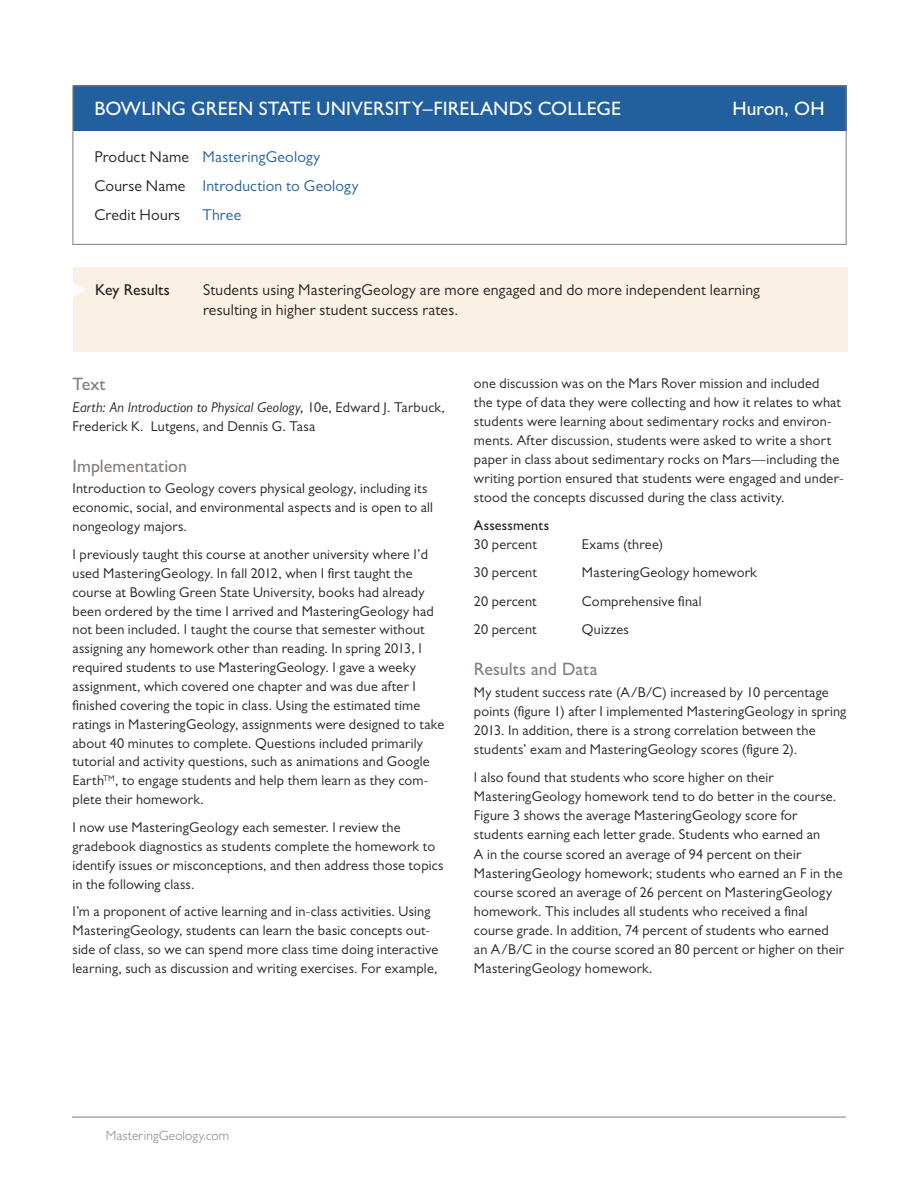
<style>
.page{position:relative;width:918px;height:1188px;background:#fff}
.page>*{position:absolute;margin:0;border:0;box-sizing:border-box;transform-origin:0 0}
.course_info__boxed{font:500 19.5px "Gill Sans MT Pro";letter-spacing:.005em;color:#fff}
.subhead_1{font:500 18px "Gill Sans MT Pro";color:#877e7a}
.course_info__boxed-2{font:15.75px/19.5px "Gill Sans MT Pro";letter-spacing:.01em;color:#231f20}
.course_info__boxed-3{font:15.75px "Gill Sans MT Pro";letter-spacing:.01em;color:#225f9f}
.course_info__boxed-4{font:500 15.75px "Gill Sans MT Pro";color:#231f20}
.text{font:14.25px/18.9px "Gill Sans MT Pro";letter-spacing:.015em;color:#231f20}
.tabbed_list{font:14.25px "Gill Sans MT Pro";letter-spacing:.015em;color:#231f20}
.subhead_2{font:500 14.25px "Gill Sans MT Pro";letter-spacing:.01em;color:#231f20}
.RFL{font:300 13.5px "Gill Sans MT Pro";letter-spacing:.01em;color:#877e7a}
.s1{color:#231f20}
.s2{font-style:italic}
</style>
<div class="page">
<hr style="left:72px;top:1117px;width:774px;height:1px;background:#877e7a">
<div style="left:73px;top:86px;width:774px;height:45px;background:#225f9f"></div>
<div style="left:73px;top:86px;width:774px;height:159px;border:1px solid #877e7a"></div>
<div style="left:73px;top:268px;width:774px;height:84px;background:#f9f2e4"></div>
<p class="course_info__boxed" style="left:94px;top:97px;width:528px">BOWLING GREEN STATE UNIVERSITY–FIRELANDS COLLEGE</p>
<p class="course_info__boxed" style="left:732px;top:97px;width:94px">Huron, OH</p>
<p class="course_info__boxed-3" style="left:94px;top:147px;width:227px"><span class="s1">Product Name</span> MasteringGeology</p>
<p class="course_info__boxed-3" style="left:94px;top:176px;width:266px"><span class="s1">Course Name</span> Introduction to Geology</p>
<p class="course_info__boxed-2" style="left:94px;top:205px;width:87px">Credit Hours</p>
<p class="course_info__boxed-3" style="left:202px;top:206px;width:40px">Three</p>
<p class="course_info__boxed-4" style="left:95px;top:281px;width:77px">Key Results</p>
<p class="course_info__boxed-2" style="left:203px;top:280px;width:558px">Students using MasteringGeology are more engaged and do more independent learning resulting in higher student success rates.</p>
<p class="subhead_1" style="left:73px;top:374px;width:35px">Text</p>
<p class="text" style="left:73px;top:397px;width:374px"><span class="s2">Earth: An Introduction to Physical Geology,</span> 10e, Edward J. Tarbuck,<br>Frederick K. Lutgens, and Dennis G. Tasa</p>
<p class="subhead_1" style="left:73px;top:455px;width:116px">Implementation</p>
<p class="text" style="left:73px;top:479px;width:362px">Introduction to Geology covers physical geology, including its economic, social, and environmental aspects and is open to all nongeology majors.</p>
<p class="text" style="left:73px;top:545px;width:373px">I previously taught this course at another university where I’d used MasteringGeology. In fall 2012, when I first taught the course at Bowling Green State University, books had already been ordered by the time I arrived and MasteringGeology had not been included. I taught the course that semester without assigning any homework other than reading. In spring 2013, I required students to use MasteringGeology. I gave a weeky assignment, which covered one chapter and was due after I finished covering the topic in class. Using the estimated time ratings in MasteringGeology, assignments were designed to take about 40 minutes to complete. Questions included primarily tutorial and activity questions, such as animations and Google Earth<sup>TM</sup>, to engage students and help them learn as they com&shy;plete their homework.</p>
<p class="text" style="left:73px;top:818px;width:372px">I now use MasteringGeology each semester. I review the gradebook diagnostics as students complete the homework to identify issues or misconceptions, and then address those topics in the following class.</p>
<p class="text" style="left:73px;top:902px;width:367px">I’m a proponent of active learning and in-class activities. Using MasteringGeology, students can learn the basic concepts out&shy;side of class, so we can spend more class time doing interactive learning, such as discussion and writing exercises. For example,</p>
<p class="text" style="left:474px;top:373px;width:371px">one discussion was on the Mars Rover mission and included<br>the type of data they were collecting and how it relates to what students were learning about sedimentary rocks and environ&shy;ments. After discussion, students were asked to write a short paper in class about sedimentary rocks on Mars—including the writing portion ensured that students were engaged and under&shy;stood the concepts discussed during the class activity.</p>
<p class="subhead_2" style="left:474px;top:517px;width:77px">Assessments</p>
<p class="tabbed_list" style="left:474px;top:536px;width:64px">30 percent</p>
<p class="tabbed_list" style="left:582px;top:536px;width:83px">Exams (three)</p>
<p class="tabbed_list" style="left:474px;top:564px;width:64px">30 percent</p>
<p class="tabbed_list" style="left:582px;top:564px;width:176px">MasteringGeology homework</p>
<p class="tabbed_list" style="left:474px;top:592px;width:64px">20 percent</p>
<p class="tabbed_list" style="left:582px;top:592px;width:121px">Comprehensive final</p>
<p class="tabbed_list" style="left:474px;top:620px;width:64px">20 percent</p>
<p class="tabbed_list" style="left:582px;top:620px;width:48px">Quizzes</p>
<p class="subhead_1" style="left:474px;top:658px;width:125px">Results and Data</p>
<p class="text" style="left:474px;top:682px;width:374px">My student success rate (A/B/C) increased by 10 percentage points (figure 1) after I implemented MasteringGeology in spring 2013. In addition, there is a strong correlation between the students’ exam and MasteringGeology scores (figure 2).</p>
<p class="text" style="left:474px;top:768px;width:372px">I also found that students who score higher on their MasteringGeology homework tend to do better in the course.<br>Figure 3 shows the average MasteringGeology score for students earning each letter grade. Students who earned an<br>A in the course scored an average of 94 percent on their MasteringGeology homework; students who earned an F in the course scored an average of 26 percent on MasteringGeology homework. This includes all students who received a final course grade. In addition, 74 percent of students who earned an A/B/C in the course scored an 80 percent or higher on their MasteringGeology homework.</p>
<p class="RFL" style="left:106px;top:1127px;width:125px">MasteringGeology.com</p>
</div>
